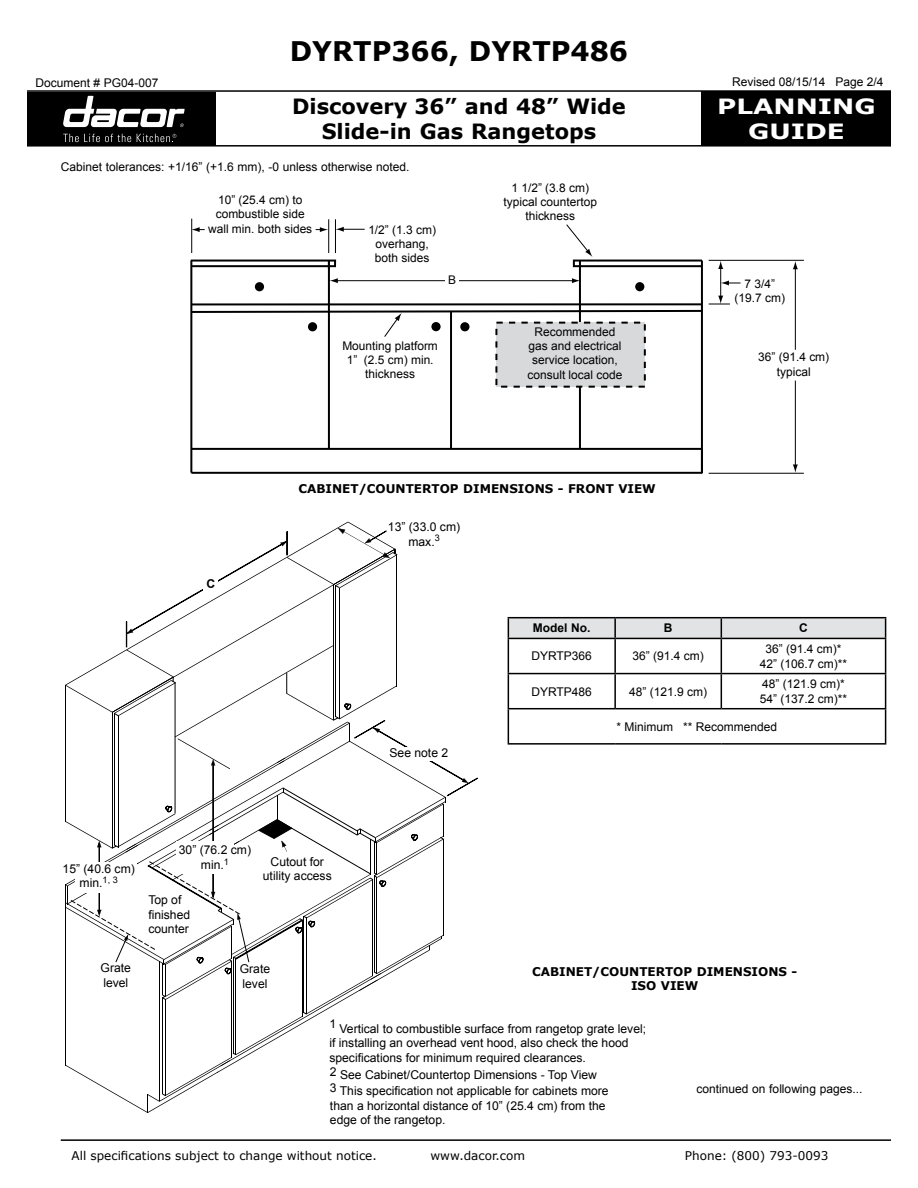
<style>
.page{position:relative;width:918px;height:1188px;background:#fff}
.page>*{position:absolute;margin:0;border:0;box-sizing:border-box;transform-origin:0 0}
.t1{font:700 27px "Verdana";color:#000}
.t2{font:700 21px/25.2px "Verdana";color:#000;text-align:center}
.t3{font:700 21px/25.2px "Verdana";color:#fff;text-align:center;scale:1.25 1}
.t4{font:12.15px/14.5px "Arial";color:#000}
.t5{font:700 12.15px "Arial";color:#000}
.t6{font:12px/14.4px "Arial";color:#000;text-align:center}
.t7{font:12px "Verdana";color:#000}
.t8{font:700 12px/14.4px "Verdana";color:#000;text-align:center}
.t9{font:700 12px "Arial";color:#000}
</style>
<div class="page">
<hr style="left:61px;top:1139px;width:830px;height:2px;background:#000">
<div style="left:27px;top:92px;width:189px;height:54px;background:#000"></div>
<div style="left:702px;top:91px;width:189px;height:55px;background:#000"></div>
<svg style="left:63px;top:134px;width:68px;height:8px"></svg>
<svg style="left:137px;top:134px;width:39px;height:8px"></svg>
<svg style="left:63px;top:96px;width:122px;height:31px"></svg>
<hr style="left:27px;top:145px;width:864px;height:2px;background:#000">
<hr style="left:27px;top:90px;width:864px;height:2px;background:#000">
<div style="left:255px;top:282px;width:9px;height:9px;background:#000;border-radius:50%"></div>
<div style="left:635px;top:282px;width:9px;height:9px;background:#000;border-radius:50%"></div>
<hr style="left:191px;top:472px;width:511px;height:2px;background:#000">
<hr style="left:191px;top:448px;width:511px;height:2px;background:#000">
<hr style="left:190px;top:261px;width:2px;height:212px;background:#000">
<hr style="left:328px;top:261px;width:2px;height:188px;background:#000">
<hr style="left:450px;top:312px;width:2px;height:137px;background:#000">
<svg style="left:190px;top:259px;width:147px;height:10px"></svg>
<hr style="left:701px;top:261px;width:2px;height:212px;background:#000">
<hr style="left:579px;top:261px;width:2px;height:188px;background:#000">
<div style="left:573px;top:260px;width:130px;height:7px;border:2px solid #000"></div>
<div style="left:496px;top:323px;width:149px;height:64px;background:#d7d9da"></div>
<div style="left:495px;top:322px;width:151px;height:66px;border:2px dashed #000"></div>
<hr style="left:191px;top:219px;width:1px;height:34px;background:#000">
<hr style="left:328px;top:219px;width:1px;height:34px;background:#000">
<hr style="left:335px;top:219px;width:1px;height:34px;background:#000">
<hr style="left:709px;top:260px;width:95px;height:1px;background:#000">
<hr style="left:709px;top:473px;width:95px;height:1px;background:#000">
<hr style="left:720px;top:267px;width:1px;height:30px;background:#000">
<svg style="left:718px;top:261px;width:5px;height:8px"></svg>
<hr style="left:198px;top:229px;width:124px;height:1px;background:#000">
<svg style="left:191px;top:227px;width:9px;height:5px"></svg>
<svg style="left:320px;top:227px;width:8px;height:5px"></svg>
<hr style="left:336px;top:280px;width:238px;height:1px;background:#000">
<svg style="left:329px;top:278px;width:9px;height:5px"></svg>
<svg style="left:572px;top:278px;width:7px;height:5px"></svg>
<div style="left:445px;top:272px;width:14px;height:22px;background:#fff"></div>
<div style="left:205px;top:222px;width:110px;height:29px;background:#fff"></div>
<hr style="left:795px;top:268px;width:1px;height:198px;background:#000">
<svg style="left:793px;top:261px;width:5px;height:8px"></svg>
<svg style="left:793px;top:464px;width:5px;height:9px"></svg>
<div style="left:784px;top:350px;width:24px;height:30px;background:#fff"></div>
<svg style="left:336px;top:227px;width:29px;height:5px"></svg>
<svg style="left:721px;top:280px;width:20px;height:5px"></svg>
<svg style="left:190px;top:296px;width:540px;height:42px"></svg>
<svg style="left:566px;top:224px;width:27px;height:33px"></svg>
<svg style="left:65px;top:522px;width:413px;height:591px"></svg>
<hr style="left:175px;top:683px;width:1px;height:130px;background:#000">
<hr style="left:508px;top:617px;width:107px;height:1px;background:#000">
<hr style="left:615px;top:617px;width:106px;height:1px;background:#000">
<hr style="left:721px;top:617px;width:165px;height:1px;background:#000">
<svg style="left:508px;top:618px;width:378px;height:20px;background:#d6d7d8"></svg>
<hr style="left:508px;top:638px;width:107px;height:1px;background:#000">
<hr style="left:508px;top:639px;width:1px;height:34px;background:#000">
<hr style="left:615px;top:638px;width:106px;height:1px;background:#000">
<hr style="left:614px;top:639px;width:2px;height:34px;background:#000">
<hr style="left:721px;top:638px;width:165px;height:1px;background:#000">
<hr style="left:721px;top:639px;width:1px;height:34px;background:#000">
<hr style="left:885px;top:639px;width:1px;height:34px;background:#000">
<hr style="left:508px;top:673px;width:107px;height:1px;background:#000">
<hr style="left:508px;top:674px;width:1px;height:34px;background:#000">
<hr style="left:615px;top:673px;width:106px;height:1px;background:#000">
<hr style="left:614px;top:674px;width:2px;height:34px;background:#000">
<hr style="left:721px;top:673px;width:165px;height:1px;background:#000">
<hr style="left:721px;top:674px;width:1px;height:34px;background:#000">
<hr style="left:885px;top:674px;width:1px;height:34px;background:#000">
<hr style="left:508px;top:708px;width:107px;height:1px;background:#000">
<hr style="left:508px;top:709px;width:1px;height:34px;background:#000">
<hr style="left:615px;top:708px;width:106px;height:1px;background:#000">
<hr style="left:721px;top:708px;width:165px;height:1px;background:#000">
<hr style="left:885px;top:709px;width:1px;height:34px;background:#000">
<hr style="left:508px;top:743px;width:107px;height:2px;background:#000">
<hr style="left:615px;top:743px;width:106px;height:2px;background:#000">
<hr style="left:721px;top:743px;width:165px;height:2px;background:#000">
<h1 class="t1" style="left:290px;top:34px;width:340px">DYRTP366, DYRTP486</h1>
<h2 class="t2" style="left:292px;top:93px;width:335px">Discovery 36” and 48” Wide<br>Slide-in Gas Rangetops</h2>
<p class="t6" style="left:36px;top:75px;width:124px">Document # PG04-007</p>
<p class="t6" style="left:732px;top:75px;width:153px">Revised 08/15/14 Page 2/4</p>
<h2 class="t3" style="left:717px;top:93px;width:128px">PLANNING<br>GUIDE</h2>
<p class="t6" style="left:61px;top:159px;width:350px">Cabinet tolerances: +1/16” (+1.6 mm), -0 unless otherwise noted.</p>
<p class="t6" style="left:208px;top:193px;width:106px">10” (25.4 cm) to combustible side wall min. both sides</p>
<p class="t6" style="left:368px;top:222px;width:69px">1/2” (1.3 cm) overhang, both sides</p>
<p class="t6" style="left:448px;top:273px;width:9px">B</p>
<p class="t6" style="left:342px;top:338px;width:97px">Mounting platform<br>1” (2.5 cm) min. thickness</p>
<p class="t6" style="left:503px;top:180px;width:95px">1 1/2” (3.8 cm) typical countertop thickness</p>
<p class="t6" style="left:527px;top:324px;width:96px">Recommended gas and electrical service location, consult local code</p>
<p class="t8" style="left:298px;top:481px;width:359px">CABINET/COUNTERTOP DIMENSIONS - FRONT VIEW</p>
<p class="t5" style="left:207px;top:576px;width:10px">C</p>
<p class="t4" style="left:388px;top:520px;width:74px;text-align:center">13” (33.0 cm) max.<sup>3</sup></p>
<p class="t6" style="left:735px;top:277px;width:52px">7 3/4” (19.7 cm)</p>
<p class="t6" style="left:758px;top:350px;width:73px">36” (91.4 cm) typical</p>
<p class="t4" style="left:63px;top:861px;width:74px;text-align:center">15” (40.6 cm) min.<sup>1,</sup> <sup>3</sup></p>
<p class="t4" style="left:179px;top:843px;width:74px;text-align:center">30” (76.2 cm) min.<sup>1</sup></p>
<p class="t4" style="left:263px;top:854px;width:70px;text-align:center">Cutout for utility access</p>
<p class="t4" style="left:148px;top:893px;width:43px">Top of finished counter</p>
<p class="t4" style="left:101px;top:961px;width:32px">Grate level</p>
<p class="t4" style="left:240px;top:962px;width:32px">Grate level</p>
<p class="t4" style="left:389px;top:746px;width:60px">See note 2</p>
<p class="t9" style="left:533px;top:620px;width:59px">Model No.</p>
<p class="t9" style="left:664px;top:620px;width:10px">B</p>
<p class="t9" style="left:799px;top:620px;width:10px">C</p>
<p class="t6" style="left:532px;top:649px;width:62px">DYRTP366</p>
<p class="t6" style="left:633px;top:649px;width:73px">36” (91.4 cm)</p>
<p class="t6" style="left:760px;top:642px;width:89px">36” (91.4 cm)*<br>42” (106.7 cm)**</p>
<p class="t6" style="left:531px;top:684px;width:62px">DYRTP486</p>
<p class="t6" style="left:629px;top:684px;width:80px">48” (121.9 cm)</p>
<p class="t6" style="left:760px;top:677px;width:89px;text-align:left">48” (121.9 cm)*<br>54” (137.2 cm)**</p>
<p class="t6" style="left:617px;top:719px;width:162px">* Minimum ** Recommended</p>
<p class="t8" style="left:532px;top:964px;width:267px">CABINET/COUNTERTOP DIMENSIONS -<br>ISO VIEW</p>
<p class="t4" style="left:329px;top:1021px;width:318px">1 Vertical to combustible surface from rangetop grate level; if installing an overhead vent hood, also check the hood specifications for minimum required clearances.</p>
<p class="t4" style="left:330px;top:1067px;width:280px;line-height:16.4px">2 See Cabinet/Countertop Dimensions - Top View<br>3 This specification not applicable for cabinets more</p>
<p class="t4" style="left:330px;top:1098px;width:277px">than a horizontal distance of 10” (25.4 cm) from the edge of the rangetop.</p>
<p class="t6" style="left:697px;top:1082px;width:167px">continued on following pages...</p>
<p class="t7" style="left:72px;top:1148px;width:307px">All specifications subject to change without notice.</p>
<p class="t7" style="left:430px;top:1148px;width:96px">www.dacor.com</p>
<p class="t7" style="left:685px;top:1148px;width:145px">Phone: (800) 793-0093</p>
</div>
